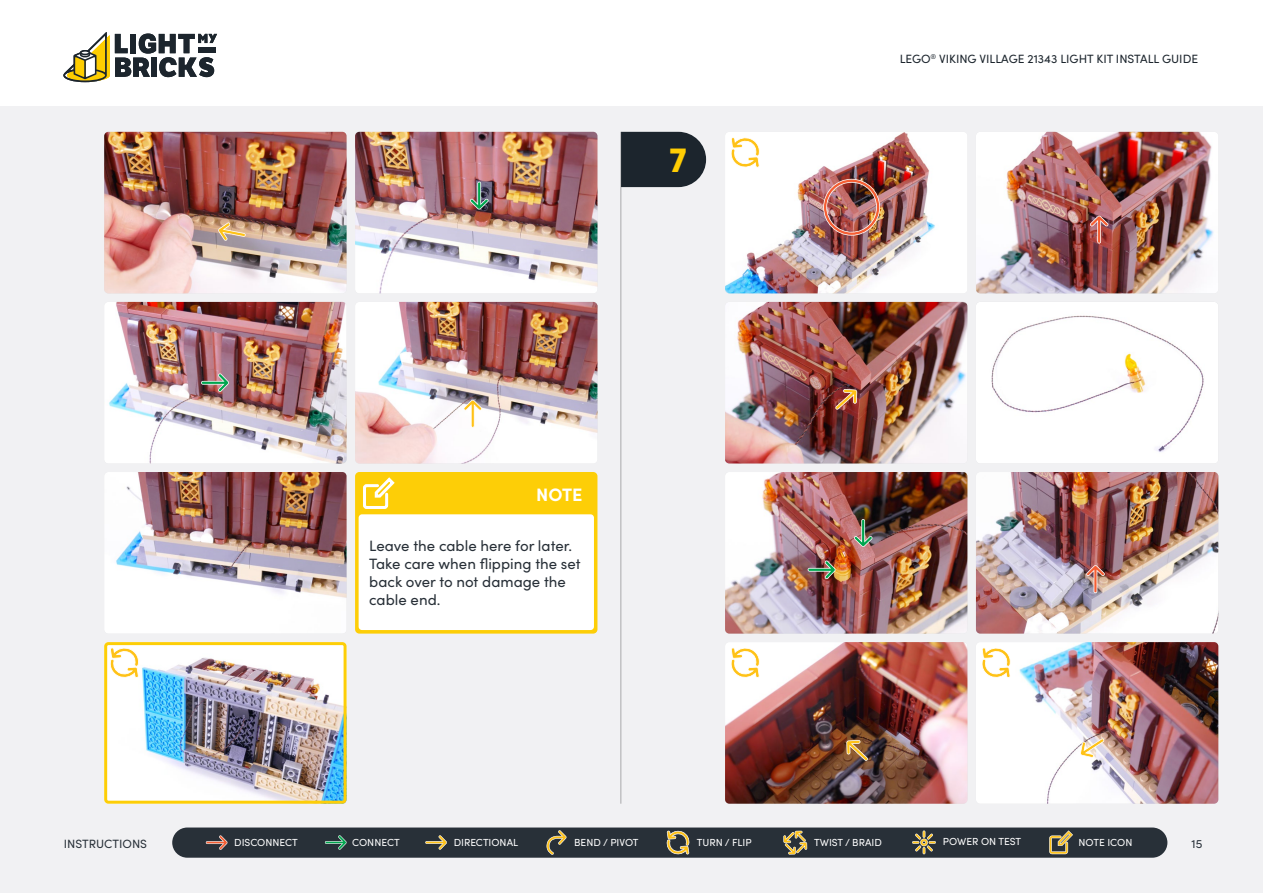
<style>
.page{position:relative;width:1263px;height:893px;background:#fff}
.page>*{position:absolute;margin:0;border:0;box-sizing:border-box;transform-origin:0 0}
.t1{font:700 33px "LFT Etica";color:#ffcd03}
.t2{font:700 18px "Sofia Pro";color:#fff}
.t3{font:15px/18px "Sofia Pro";color:#283038}
.t4{font:12px "Sofia Pro";color:#1c252d}
.t5{font:12px "Sofia Pro";color:#283038}
.t6{font:10.2px "Sofia Pro";color:#fff}
</style>
<div class="page">
<div style="left:0;top:106px;width:1263px;height:787px;background:#f1f1f3"></div>
<hr style="left:621px;top:132px;width:1px;height:672px;background:#000">
<div style="left:172px;top:827px;width:995px;height:31px;background:#283038;border-radius:15px"></div>
<svg style="left:783px;top:831px;width:24px;height:23px"></svg>
<svg style="left:206px;top:835px;width:22px;height:15px"></svg>
<svg style="left:325px;top:835px;width:22px;height:15px"></svg>
<svg style="left:425px;top:835px;width:22px;height:15px"></svg>
<svg style="left:546px;top:830px;width:21px;height:25px"></svg>
<svg style="left:1049px;top:830px;width:24px;height:24px"></svg>
<svg style="left:912px;top:830px;width:24px;height:24px"></svg>
<svg style="left:666px;top:830px;width:24px;height:25px"></svg>
<svg style="left:63px;top:32px;width:154px;height:50px"></svg>
<svg style="left:621px;top:132px;width:85px;height:55px;background:#2a323a"></svg>
<img style="left:355px;top:132px;width:242px;height:161px">
<img style="left:976px;top:132px;width:242px;height:161px">
<img style="left:104px;top:132px;width:243px;height:161px">
<img style="left:725px;top:132px;width:242px;height:161px">
<img style="left:355px;top:302px;width:242px;height:161px">
<div style="left:976px;top:302px;width:242px;height:161px;background:#fff"></div>
<img style="left:976px;top:472px;width:242px;height:162px">
<img style="left:976px;top:642px;width:242px;height:162px">
<img style="left:105px;top:472px;width:242px;height:161px">
<img style="left:725px;top:472px;width:242px;height:162px">
<img style="left:105px;top:302px;width:242px;height:161px">
<img style="left:725px;top:302px;width:242px;height:161px">
<img style="left:725px;top:642px;width:242px;height:162px">
<svg style="left:729px;top:647px;width:32px;height:32px"></svg>
<svg style="left:980px;top:647px;width:32px;height:32px"></svg>
<svg style="left:729px;top:136px;width:32px;height:33px"></svg>
<img style="left:823px;top:179px;width:57px;height:57px">
<svg style="left:846px;top:740px;width:22px;height:21px"></svg>
<svg style="left:1080px;top:738px;width:24px;height:20px"></svg>
<svg style="left:835px;top:389px;width:22px;height:21px"></svg>
<svg style="left:463px;top:400px;width:19px;height:28px"></svg>
<svg style="left:218px;top:222px;width:28px;height:19px"></svg>
<svg style="left:1086px;top:565px;width:19px;height:28px"></svg>
<svg style="left:1090px;top:215px;width:18px;height:29px"></svg>
<svg style="left:808px;top:561px;width:28px;height:18px"></svg>
<svg style="left:854px;top:519px;width:18px;height:28px"></svg>
<svg style="left:470px;top:182px;width:18px;height:28px"></svg>
<svg style="left:201px;top:373px;width:28px;height:19px"></svg>
<img style="left:108px;top:646px;width:235px;height:154px">
<div style="left:104px;top:642px;width:243px;height:162px;border:3px solid #fdce07;border-radius:3px"></div>
<div style="left:355px;top:472px;width:242px;height:162px;background:#fdce07;border-radius:4px"></div>
<div style="left:359px;top:514px;width:235px;height:116px;background:#fff;border-radius:3px"></div>
<svg style="left:363px;top:477px;width:32px;height:32px"></svg>
<svg style="left:109px;top:647px;width:31px;height:32px"></svg>
<h1 class="t1" style="left:670px;top:140px;width:18px">7</h1>
<p class="t2" style="left:536px;top:481px;width:48px">NOTE</p>
<p class="t3" style="left:369px;top:535px;width:213px">Leave the cable here for later.<br>Take care when flipping the set back over to not damage the cable end.</p>
<p class="t4" style="left:900px;top:50px;width:300px">LEGO<sup>®</sup> VIKING VILLAGE 21343 LIGHT KIT INSTALL GUIDE</p>
<p class="t5" style="left:64px;top:835px;width:85px">INSTRUCTIONS</p>
<p class="t6" style="left:234px;top:835px;width:65px">DISCONNECT</p>
<p class="t6" style="left:352px;top:835px;width:49px">CONNECT</p>
<p class="t6" style="left:454px;top:835px;width:66px">DIRECTIONAL</p>
<p class="t6" style="left:574px;top:835px;width:66px">BEND / PIVOT</p>
<p class="t6" style="left:697px;top:835px;width:56px">TURN / FLIP</p>
<p class="t6" style="left:814px;top:835px;width:69px">TWIST / BRAID</p>
<p class="t6" style="left:943px;top:834px;width:80px">POWER ON TEST</p>
<p class="t6" style="left:1078px;top:835px;width:55px">NOTE ICON</p>
<p class="t5" style="left:1191px;top:835px;width:12px">15</p>
</div>
